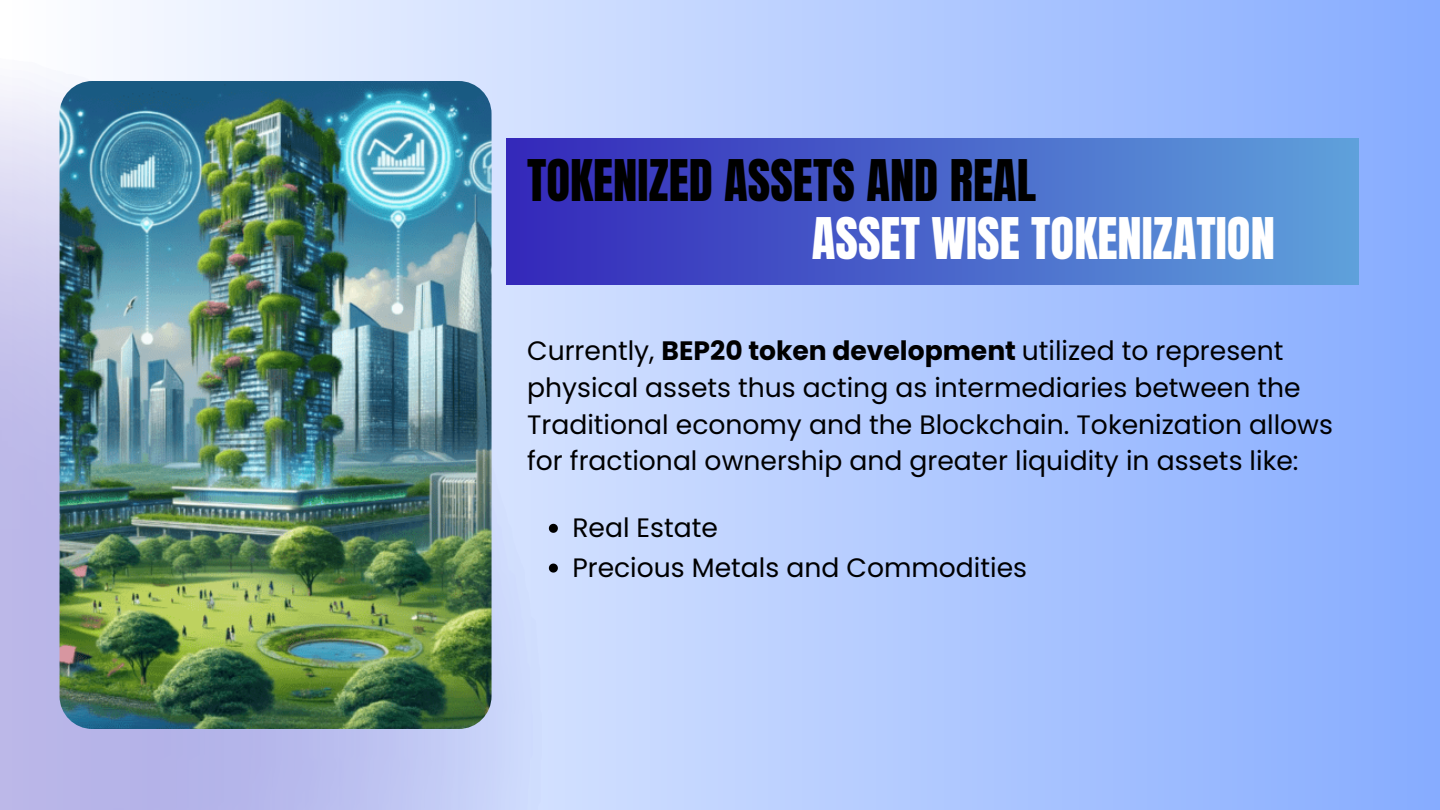
<style>
.page{position:relative;width:1440px;height:810px;background:#fff}
.page>*{position:absolute;margin:0;border:0;box-sizing:border-box;transform-origin:0 0}
.t1{font:48.8px "Anton";color:#000}
.t2{font:48.8px "Anton";color:#fff}
.t3{font:26.6px/36.8px "Poppins";color:#000}
.s1{font-weight:700}
</style>
<div class="page">
<div style="left:0;top:0;width:1440px;height:810px;background:linear-gradient(to right,#fff,#86abff)"></div>
<svg style="left:0;top:25px;width:554px;height:785px;background:#cdd1f4"></svg>
<div style="left:506px;top:138px;width:853px;height:146px;background:linear-gradient(to right,#3428ba,#5fa1db)"></div>
<img style="left:60px;top:81px;width:432px;height:648px;border-radius:33px">
<svg style="left:549px;top:524px;width:9px;height:9px"></svg>
<svg style="left:549px;top:564px;width:9px;height:9px"></svg>
<p class="t1" style="left:527px;top:145px;width:511px">TOKENIZED ASSETS AND REAL</p>
<p class="t2" style="left:812px;top:203px;width:465px">ASSET WISE TOKENIZATION</p>
<h1 class="t3" style="left:527px;top:333px;width:807px">Currently, <span class="s1">BEP20 token development</span> utilized to represent physical assets thus acting as intermediaries between the Traditional economy and the Blockchain. Tokenization allows for fractional ownership and greater liquidity in assets like:</h1>
<h1 class="t3" style="left:572px;top:510px;width:147px">Real Estate</h1>
<p class="t3" style="left:572px;top:549px;width:456px">Precious Metals and Commodities</p>
</div>
